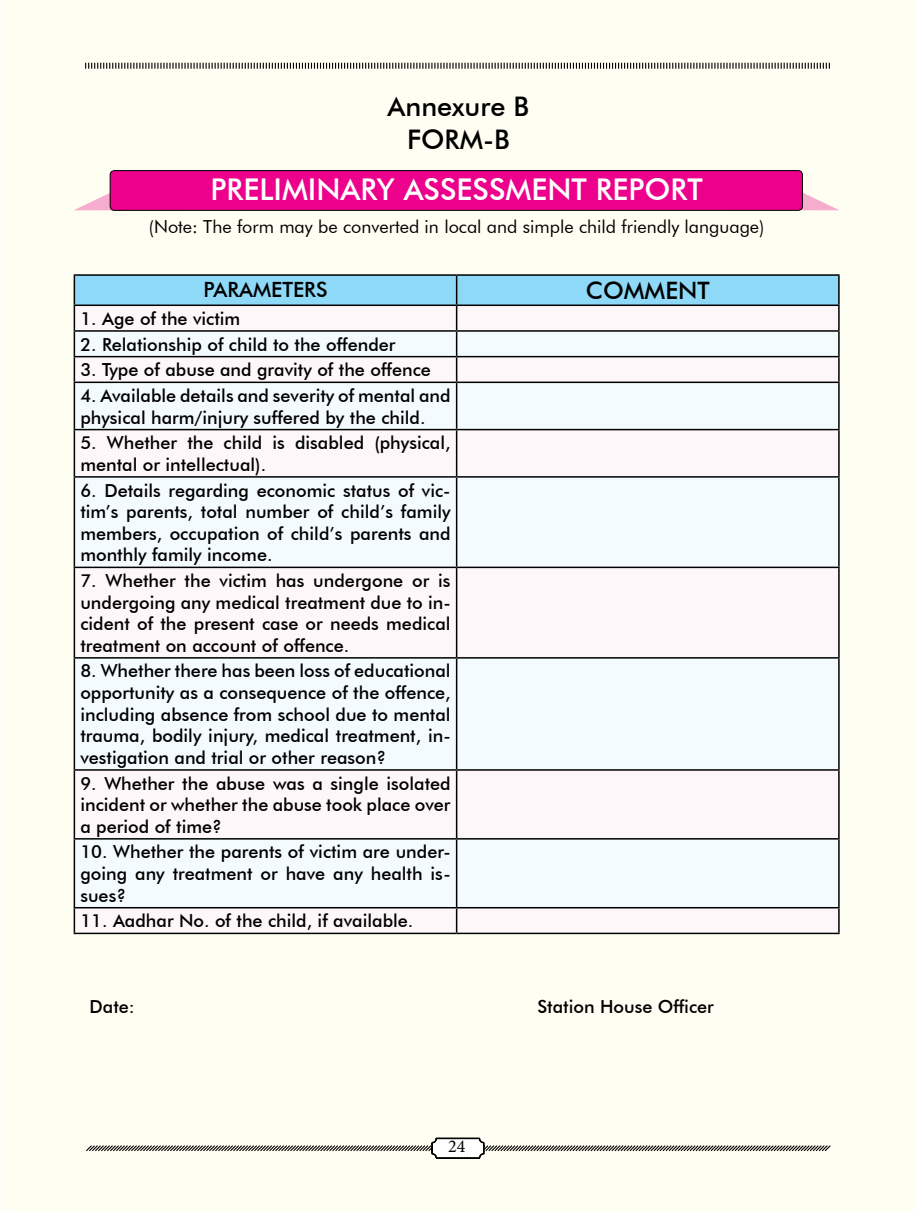
<style>
.page{position:relative;width:915px;height:1212px;background:#fff}
.page>*{position:absolute;margin:0;border:0;box-sizing:border-box;transform-origin:0 0}
.t1{font:500 30px "Futura BT";color:#fff}
.t2{font:500 27px/32.4px "Futura BT";color:#000;text-align:center}
.t3{font:500 24px "Futura BT";color:#000}
.t4{font:500 21px "Futura BT";color:#000}
.t5{font:500 18px/21.6px "Futura BT";color:#000;text-align:justify}
.t6{font:18px "Futura BT";color:#000}
.t7{font:18px "Minion Pro";color:#000}
</style>
<div class="page">
<div style="left:1px;top:1px;width:912px;height:1210px;background:#fffef2"></div>
<svg style="left:85px;top:62px;width:745px;height:7px"></svg>
<svg style="left:86px;top:1137px;width:745px;height:22px"></svg>
<svg style="left:75px;top:383px;width:762px;height:524px;fill:#f4fbfe"></svg>
<hr style="left:74px;top:274px;width:382px;height:2px;background:#000">
<hr style="left:456px;top:274px;width:383px;height:2px;background:#000">
<hr style="left:837px;top:276px;width:2px;height:28px;background:#000">
<hr style="left:456px;top:304px;width:383px;height:2px;background:#000">
<hr style="left:837px;top:306px;width:2px;height:24px;background:#000">
<hr style="left:456px;top:330px;width:383px;height:2px;background:#000">
<hr style="left:837px;top:332px;width:2px;height:24px;background:#000">
<svg style="left:74px;top:275px;width:764px;height:107px"></svg>
<hr style="left:456px;top:356px;width:383px;height:1px;background:#000">
<hr style="left:455px;top:357px;width:2px;height:25px;background:#000">
<hr style="left:837px;top:357px;width:2px;height:25px;background:#000">
<hr style="left:74px;top:382px;width:382px;height:1px;background:#000">
<hr style="left:74px;top:383px;width:1px;height:46px;background:#000">
<hr style="left:456px;top:382px;width:383px;height:1px;background:#000">
<hr style="left:455px;top:383px;width:2px;height:46px;background:#000">
<hr style="left:837px;top:383px;width:2px;height:46px;background:#000">
<hr style="left:74px;top:429px;width:382px;height:1px;background:#000">
<hr style="left:74px;top:430px;width:1px;height:46px;background:#000">
<hr style="left:456px;top:429px;width:383px;height:1px;background:#000">
<hr style="left:455px;top:430px;width:2px;height:46px;background:#000">
<hr style="left:837px;top:430px;width:2px;height:46px;background:#000">
<hr style="left:74px;top:476px;width:382px;height:2px;background:#000">
<hr style="left:74px;top:478px;width:1px;height:89px;background:#000">
<hr style="left:456px;top:476px;width:383px;height:2px;background:#000">
<hr style="left:455px;top:478px;width:2px;height:89px;background:#000">
<hr style="left:837px;top:478px;width:2px;height:89px;background:#000">
<hr style="left:74px;top:567px;width:382px;height:1px;background:#000">
<hr style="left:74px;top:568px;width:1px;height:89px;background:#000">
<hr style="left:456px;top:567px;width:383px;height:1px;background:#000">
<hr style="left:455px;top:568px;width:2px;height:89px;background:#000">
<hr style="left:837px;top:568px;width:2px;height:89px;background:#000">
<hr style="left:74px;top:657px;width:382px;height:2px;background:#000">
<hr style="left:74px;top:659px;width:1px;height:110px;background:#000">
<hr style="left:456px;top:657px;width:383px;height:2px;background:#000">
<hr style="left:455px;top:659px;width:2px;height:110px;background:#000">
<hr style="left:837px;top:659px;width:2px;height:110px;background:#000">
<hr style="left:74px;top:769px;width:382px;height:2px;background:#000">
<hr style="left:74px;top:771px;width:1px;height:67px;background:#000">
<hr style="left:456px;top:769px;width:383px;height:2px;background:#000">
<hr style="left:455px;top:771px;width:2px;height:67px;background:#000">
<hr style="left:837px;top:771px;width:2px;height:67px;background:#000">
<hr style="left:74px;top:838px;width:382px;height:1px;background:#000">
<hr style="left:74px;top:839px;width:1px;height:68px;background:#000">
<hr style="left:456px;top:838px;width:383px;height:1px;background:#000">
<hr style="left:455px;top:839px;width:2px;height:68px;background:#000">
<hr style="left:837px;top:839px;width:2px;height:68px;background:#000">
<hr style="left:74px;top:907px;width:382px;height:1px;background:#000">
<svg style="left:74px;top:908px;width:1px;height:25px"></svg>
<hr style="left:456px;top:907px;width:383px;height:1px;background:#000">
<hr style="left:455px;top:908px;width:2px;height:25px;background:#000">
<hr style="left:837px;top:908px;width:2px;height:25px;background:#000">
<hr style="left:74px;top:933px;width:382px;height:1px;background:#000">
<hr style="left:456px;top:933px;width:383px;height:1px;background:#000">
<svg style="left:800px;top:185px;width:39px;height:25px"></svg>
<svg style="left:75px;top:185px;width:37px;height:25px"></svg>
<div style="left:110px;top:171px;width:692px;height:39px;background:#ec008c;border-radius:4px"></div>
<div style="left:110px;top:170px;width:692px;height:40px;border:1px solid #000;border-radius:4px"></div>
<h2 class="t2" style="left:387px;top:90px;width:143px">Annexure B<br>FORM-B</h2>
<h1 class="t1" style="left:210px;top:171px;width:493px">PRELIMINARY ASSESSMENT REPORT</h1>
<p class="t6" style="left:149px;top:215px;width:616px">(Note: The form may be converted in local and simple child friendly language)</p>
<p class="t4" style="left:203px;top:277px;width:126px">PARAMETERS</p>
<h3 class="t3" style="left:585px;top:276px;width:125px">COMMENT</h3>
<p class="t5" style="left:80px;top:308px;width:161px">1. Age of the victim</p>
<p class="t5" style="left:80px;top:333px;width:316px">2. Relationship of child to the offender</p>
<p class="t5" style="left:80px;top:359px;width:352px">3. Type of abuse and gravity of the offence</p>
<p class="t5" style="left:80px;top:385px;width:371px">4. Available details and severity of mental and physical harm/injury suffered by the child.</p>
<p class="t5" style="left:80px;top:432px;width:371px">5. Whether the child is disabled (physical, mental or intellectual).</p>
<p class="t5" style="left:80px;top:479px;width:371px">6. Details regarding economic status of vic&shy;tim’s parents, total number of child’s family members, occupation of child’s parents and monthly family income.</p>
<p class="t5" style="left:80px;top:570px;width:371px">7. Whether the victim has undergone or is undergoing any medical treatment due to in&shy;cident of the present case or needs medical treatment on account of offence.</p>
<p class="t5" style="left:80px;top:660px;width:371px">8. Whether there has been loss of educational opportunity as a consequence of the offence, including absence from school due to mental trauma, bodily injury, medical treatment, in&shy;vestigation and trial or other reason?</p>
<p class="t5" style="left:80px;top:772px;width:371px">9. Whether the abuse was a single isolated incident or whether the abuse took place over a period of time?</p>
<p class="t5" style="left:80px;top:841px;width:371px">10. Whether the parents of victim are under&shy;going any treatment or have any health is&shy;sues?</p>
<p class="t5" style="left:80px;top:910px;width:334px">11. Aadhar No. of the child, if available.</p>
<p class="t5" style="left:90px;top:995px;width:47px">Date:</p>
<p class="t5" style="left:537px;top:995px;width:178px">Station House Officer</p>
<p class="t7" style="left:448px;top:1134px;width:19px">24</p>
</div>
